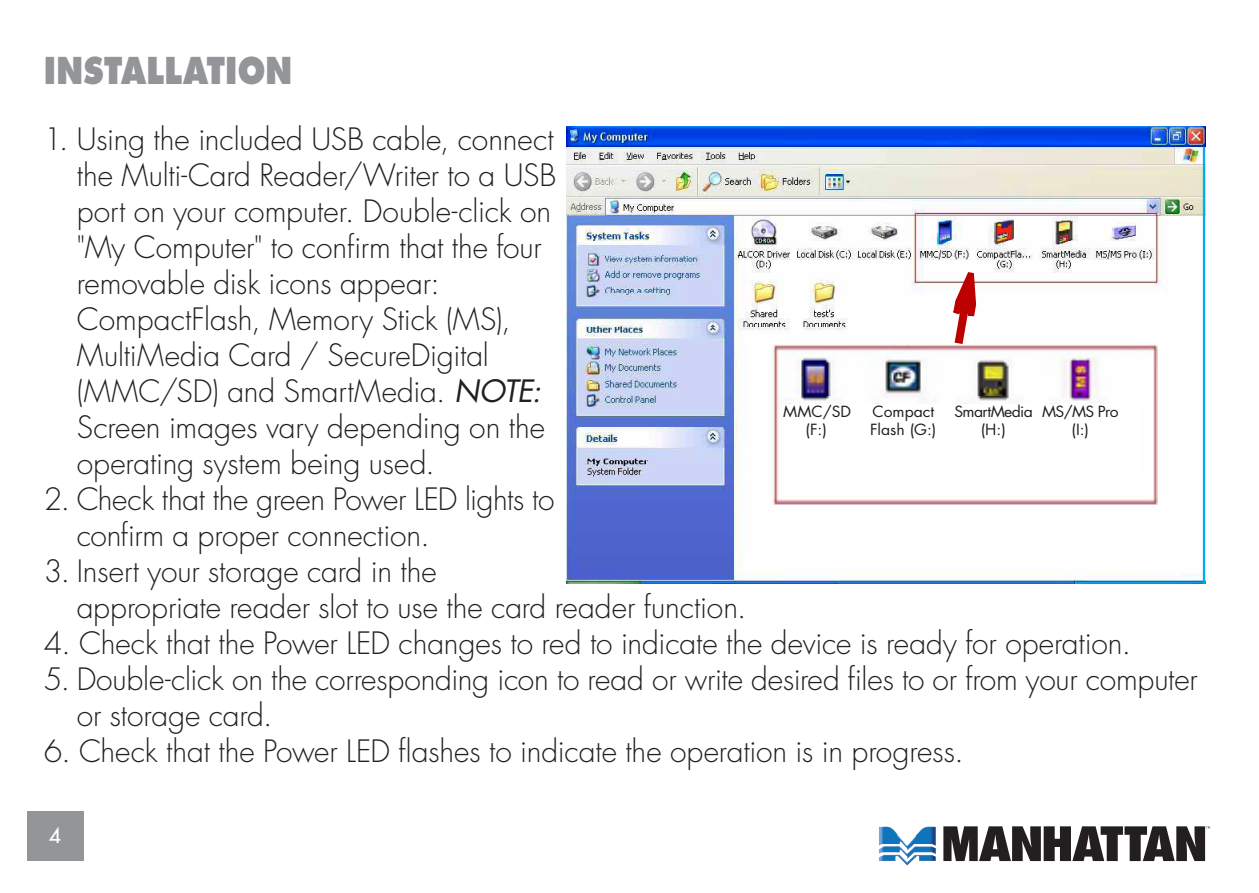
<style>
.page{position:relative;width:1259px;height:893px;background:#fff}
.page>*{position:absolute;margin:0;border:0;box-sizing:border-box;transform-origin:0 0}
.t1{font:800 36px "Futura Std";letter-spacing:.005em;color:#939598;scale:.85 1}
.t2{font:300 30px/36px "Futura Std";letter-spacing:-.005em;color:#231f20}
.t3{font:15px "Futura Std";letter-spacing:-.01em;color:#231f20;scale:1.05 1}
.t4{font:15px "Futura Std";letter-spacing:-.04em;color:#231f20;scale:1.05 1}
.s1{font-weight:400;font-style:italic}
</style>
<div class="page">
<div style="left:27px;top:811px;width:56px;height:50px;background:#939598"></div>
<svg style="left:943px;top:826px;width:267px;height:35px"></svg>
<img style="left:879px;top:826px;width:57px;height:40px">
<img style="left:567px;top:126px;width:638px;height:458px">
<img style="left:772px;top:345px;width:385px;height:159px">
<div style="left:783px;top:404px;width:356px;height:70px;background:#fff"></div>
<hr style="left:1202px;top:147px;width:3px;height:437px;background:#00aeef">
<svg style="left:941px;top:240px;width:40px;height:125px"></svg>
<p class="t1" style="left:44px;top:47px;width:294px">INSTALLATION</p>
<p class="t2" style="left:77px;top:122px;width:481px;text-indent:-33px">1. Using the included USB cable, connect the Multi-Card Reader/Writer to a USB port on your computer. Double-click on "My Computer" to confirm that the four removable disk icons appear:<br>CompactFlash, Memory Stick (MS), MultiMedia Card / SecureDigital (MMC/SD) and SmartMedia. <span class="s1">NOTE:<br></span>Screen images vary depending on the operating system being used.</p>
<p class="t2" style="left:77px;top:482px;width:479px;text-indent:-33px">2. Check that the green Power LED lights to confirm a proper connection.</p>
<p class="t2" style="left:77px;top:554px;width:671px;text-indent:-33px">3. Insert your storage card in the<br>appropriate reader slot to use the card reader function.</p>
<p class="t2" style="left:44px;top:626px;width:1088px">4. Check that the Power LED changes to red to indicate the device is ready for operation.</p>
<p class="t2" style="left:77px;top:662px;width:1122px;text-indent:-33px">5. Double-click on the corresponding icon to read or write desired files to or from your computer or storage card.</p>
<p class="t2" style="left:44px;top:734px;width:921px">6. Check that the Power LED flashes to indicate the operation is in progress.</p>
<p class="t3" style="left:783px;top:402px;width:66px">MMC/SD</p>
<p class="t3" style="left:872px;top:402px;width:60px">Compact</p>
<p class="t4" style="left:954px;top:402px;width:158px">SmartMedia MS/MS Pro</p>
<p class="t3" style="left:805px;top:420px;width:22px">(F:)</p>
<p class="t3" style="left:870px;top:420px;width:65px">Flash (G:)</p>
<p class="t3" style="left:980px;top:420px;width:25px">(H:)</p>
<p class="t3" style="left:1071px;top:420px;width:18px">(I:)</p>
</div>
